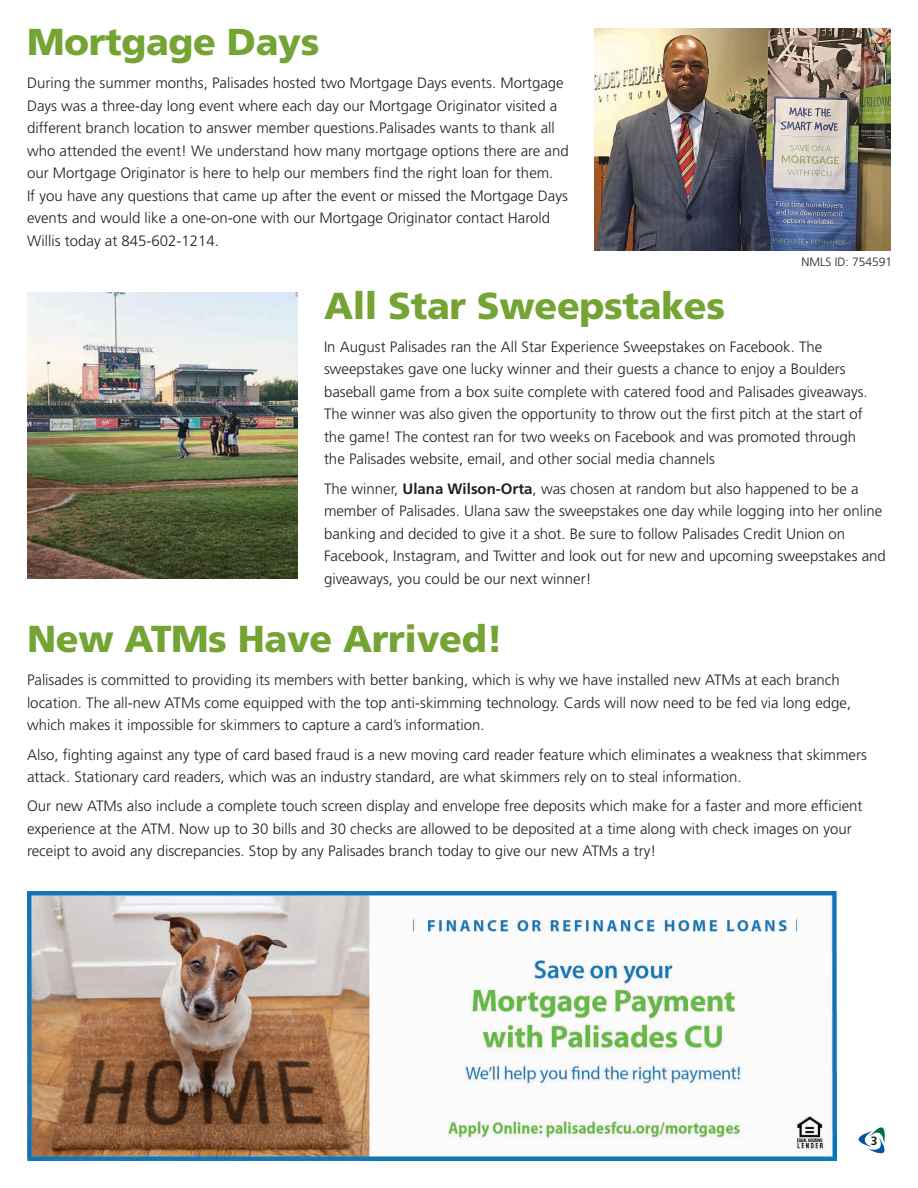
<style>
.page{position:relative;width:918px;height:1188px;background:#fff}
.page>*{position:absolute;margin:0;border:0;box-sizing:border-box;transform-origin:0 0}
.t1{font:900 37.5px "Frutiger LT Std";letter-spacing:-.01em;color:#74a433}
.t2{font:300 15px/22.5px "Frutiger LT Std";color:#231f20}
.t3{font:300 12px "Frutiger LT Std";color:#231f20}
.t4{font:700 12px "Frutiger LT Std";color:#231f20}
.s1{font-weight:700}
</style>
<div class="page">
<svg style="left:858px;top:1127px;width:27px;height:27px"></svg>
<img style="left:594px;top:28px;width:297px;height:223px">
<img style="left:27px;top:293px;width:271px;height:286px">
<img style="left:27px;top:891px;width:810px;height:270px">
<h1 class="t1" style="left:27px;top:19px;width:294px">Mortgage Days</h1>
<p class="t2" style="left:27px;top:72px;width:543px">During the summer months, Palisades hosted two Mortgage Days events. Mortgage Days was a three-day long event where each day our Mortgage Originator visited a different branch location to answer member questions.Palisades wants to thank all who attended the event! We understand how many mortgage options there are and our Mortgage Originator is here to help our members find the right loan for them.<br>If you have any questions that came up after the event or missed the Mortgage Days events and would like a one-on-one with our Mortgage Originator contact Harold Willis today at 845-602-1214.</p>
<p class="t3" style="left:802px;top:255px;width:92px">NMLS ID: 754591</p>
<h1 class="t1" style="left:324px;top:283px;width:403px">All Star Sweepstakes</h1>
<p class="t2" style="left:324px;top:336px;width:545px">In August Palisades ran the All Star Experience Sweepstakes on Facebook. The sweepstakes gave one lucky winner and their guests a chance to enjoy a Boulders baseball game from a box suite complete with catered food and Palisades giveaways.<br>The winner was also given the opportunity to throw out the first pitch at the start of the game! The contest ran for two weeks on Facebook and was promoted through the Palisades website, email, and other social media channels</p>
<p class="t2" style="left:324px;top:477px;width:563px">The winner, <span class="s1">Ulana Wilson-Orta</span>, was chosen at random but also happened to be a member of Palisades. Ulana saw the sweepstakes one day while logging into her online banking and decided to give it a shot. Be sure to follow Palisades Credit Union on Facebook, Instagram, and Twitter and look out for new and upcoming sweepstakes and giveaways, you could be our next winner!</p>
<h1 class="t1" style="left:27px;top:616px;width:478px">New ATMs Have Arrived!</h1>
<p class="t2" style="left:27px;top:669px;width:826px">Palisades is committed to providing its members with better banking, which is why we have installed new ATMs at each branch location. The all-new ATMs come equipped with the top anti-skimming technology. Cards will now need to be fed via long edge, which makes it impossible for skimmers to capture a card’s information.</p>
<p class="t2" style="left:27px;top:743px;width:841px">Also, fighting against any type of card based fraud is a new moving card reader feature which eliminates a weakness that skimmers attack. Stationary card readers, which was an industry standard, are what skimmers rely on to steal information.</p>
<p class="t2" style="left:27px;top:795px;width:837px">Our new ATMs also include a complete touch screen display and envelope free deposits which make for a faster and more efficient experience at the ATM. Now up to 30 bills and 30 checks are allowed to be deposited at a time along with check images on your receipt to avoid any discrepancies. Stop by any Palisades branch today to give our new ATMs a try!</p>
<p class="t4" style="left:871px;top:1134px;width:8px">3</p>
</div>
